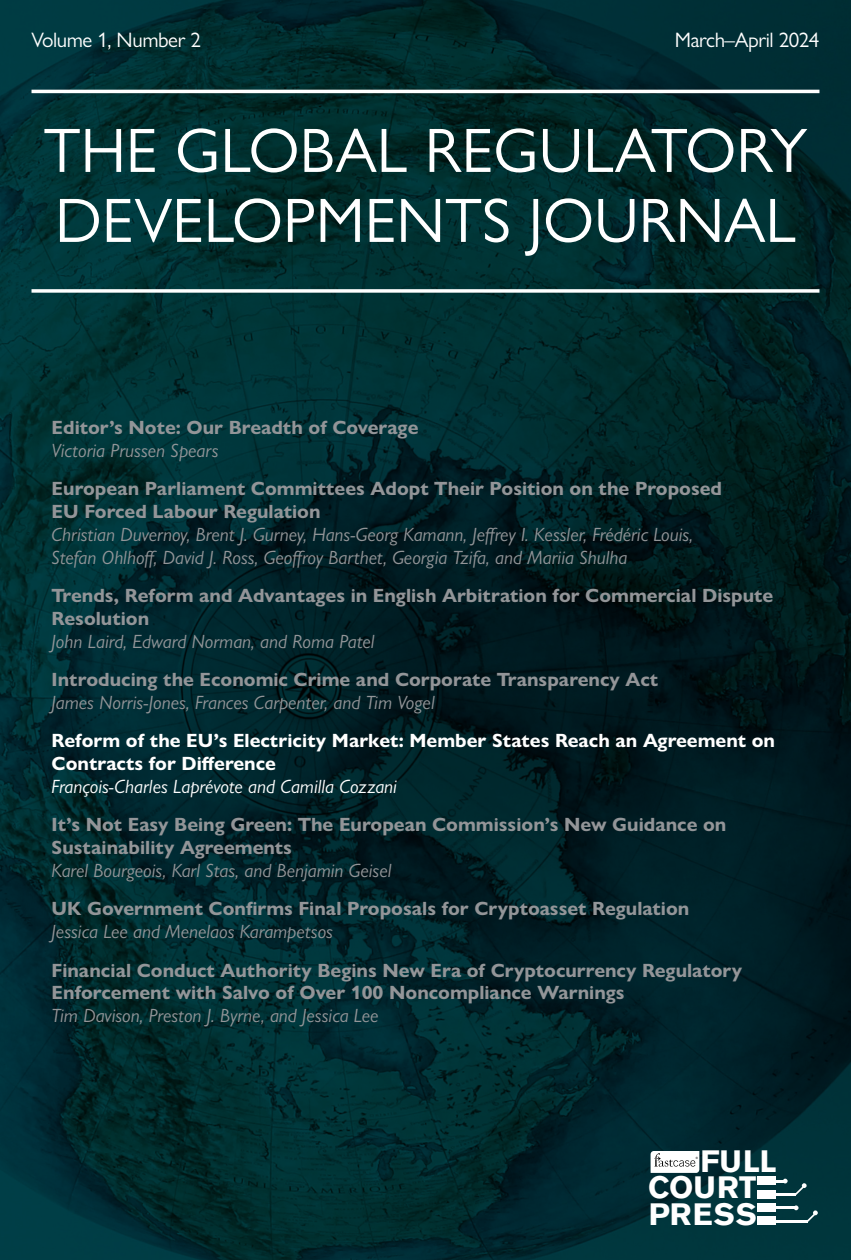
<style>
.page{position:relative;width:851px;height:1260px;background:#fff}
.page>*{position:absolute;margin:0;border:0;box-sizing:border-box;transform-origin:0 0}
.t1{font:63px/70px "Gill Sans Nova";color:#fff}
.t2{font:700 30.62px/27.1px "Akzidenz Grotesk BE";color:#fff}
.t3{font:21px "Gill Sans Nova";letter-spacing:-.02em;color:#fff}
.t4{font:700 19.25px/22.8px "Gill Sans Nova";color:#939598}
.t5{font:italic 19.25px/22.8px "Gill Sans Nova";color:#939598}
.t6{font:700 19.25px/22.8px "Gill Sans Nova";color:#fff}
.t7{font:italic 19.25px "Gill Sans Nova";color:#fff}
.t8{font:2.98px "Arial";color:#000}
</style>
<div class="page">
<img style="left:0;top:0;width:850px;height:1260px">
<hr style="left:32px;top:90px;width:787px;height:3px;background:#fff">
<svg style="left:32px;top:289px;width:787px;height:4px"></svg>
<div style="left:757px;top:1176px;width:19px;height:9px;background:#fff"></div>
<div style="left:757px;top:1190px;width:18px;height:8px;background:#fff"></div>
<svg style="left:776px;top:1179px;width:11px;height:4px"></svg>
<hr style="left:775px;top:1193px;width:20px;height:3px;background:#fff">
<div style="left:757px;top:1203px;width:19px;height:9px;background:#fff"></div>
<div style="left:757px;top:1217px;width:19px;height:8px;background:#fff"></div>
<svg style="left:776px;top:1205px;width:22px;height:5px"></svg>
<hr style="left:775px;top:1220px;width:32px;height:2px;background:#fff">
<svg style="left:806px;top:1210px;width:11px;height:12px"></svg>
<svg style="left:794px;top:1183px;width:12px;height:12px"></svg>
<svg style="left:650px;top:1151px;width:49px;height:22px"></svg>
<p class="t3" style="left:32px;top:27px;width:171px">Volume 1, Number 2</p>
<p class="t3" style="left:674px;top:27px;width:146px">March–April 2024</p>
<h1 class="t1" style="left:43px;top:115px;width:765px">THE GLOBAL REGULATORY<br>DEVELOPMENTS JOURNAL</h1>
<p class="t4" style="left:52px;top:416px;width:368px">Editor’s Note: Our Breadth of Coverage</p>
<p class="t5" style="left:52px;top:439px;width:168px">Victoria Prussen Spears</p>
<p class="t4" style="left:52px;top:477px;width:672px">European Parliament Committees Adopt Their Position on the Proposed<br>EU Forced Labour Regulation</p>
<p class="t5" style="left:52px;top:523px;width:643px">Christian Duvernoy, Brent J. Gurney, Hans-Georg Kamann, Jeffrey I. Kessler, Frédéric Louis,<br>Stefan Ohlhoff, David J. Ross, Geoffroy Barthet, Georgia Tzifa, and Mariia Shulha</p>
<p class="t4" style="left:52px;top:584px;width:723px">Trends, Reform and Advantages in English Arbitration for Commercial Dispute<br>Resolution</p>
<p class="t5" style="left:52px;top:629px;width:324px">John Laird, Edward Norman, and Roma Patel</p>
<p class="t4" style="left:52px;top:668px;width:608px">Introducing the Economic Crime and Corporate Transparency Act</p>
<p class="t5" style="left:52px;top:691px;width:384px">James Norris-Jones, Frances Carpenter, and Tim Vogel</p>
<p class="t6" style="left:52px;top:729px;width:725px">Reform of the EU’s Electricity Market: Member States Reach an Agreement on<br>Contracts for Difference</p>
<p class="t7" style="left:52px;top:775px;width:347px">François-Charles Laprévote and Camilla Cozzani</p>
<p class="t4" style="left:52px;top:813px;width:676px">It’s Not Easy Being Green: The European Commission’s New Guidance on<br>Sustainability Agreements</p>
<p class="t5" style="left:52px;top:859px;width:341px">Karel Bourgeois, Karl Stas, and Benjamin Geisel</p>
<p class="t4" style="left:52px;top:897px;width:639px">UK Government Confirms Final Proposals for Cryptoasset Regulation</p>
<p class="t5" style="left:52px;top:920px;width:283px">Jessica Lee and Menelaos Karampetsos</p>
<p class="t4" style="left:52px;top:959px;width:692px">Financial Conduct Authority Begins New Era of Cryptocurrency Regulatory<br>Enforcement with Salvo of Over 100 Noncompliance Warnings</p>
<p class="t5" style="left:52px;top:1004px;width:328px">Tim Davison, Preston J. Byrne, and Jessica Lee</p>
<h2 class="t2" style="left:700px;top:1149px;width:78px">FULL</h2>
<p class="t8" style="left:695px;top:1156px;width:4px">®</p>
<h2 class="t2" style="left:648px;top:1174px;width:110px">COURT<br>PRESS</h2>
</div>
